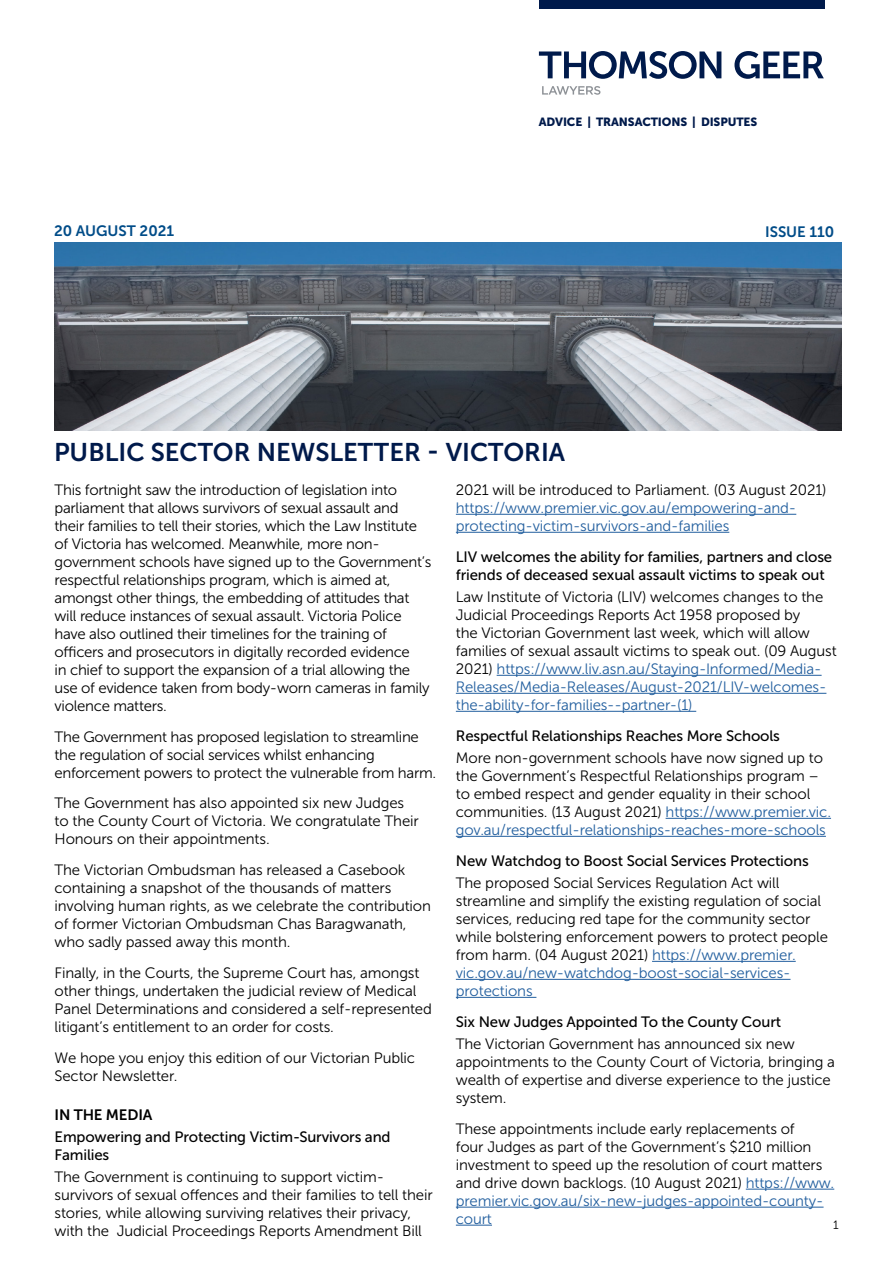
<style>
.page{position:relative;width:893px;height:1263px;background:#fff}
.page>*{position:absolute;margin:0;border:0;box-sizing:border-box;transform-origin:0 0}
.t1{font:25.5px "Museo Sans 700";color:#001a4b}
.t2{font:15px/18px "Museo Sans 300";letter-spacing:-.01em;color:#000}
.t3{font:15px/18px "Museo Sans 500";letter-spacing:-.01em;color:#000}
.t4{font:15px/18px "Museo Sans 300";letter-spacing:-.01em;color:#215e9e}
.t5{font:15px "Museo Sans 700";color:#004c88}
.t6{font:15px "Museo Sans 700";letter-spacing:-.01em;color:#000}
.t7{font:12px "Museo Sans 300";color:#000}
.t8{font:11.85px "Museo Sans 900";letter-spacing:-.01em;color:#001a4b}
.s1{color:#215e9e}
</style>
<div class="page">
<img style="left:54px;top:242px;width:788px;height:189px">
<svg style="left:539px;top:51px;width:285px;height:28px"></svg>
<svg style="left:542px;top:86px;width:58px;height:9px"></svg>
<div style="left:539px;top:0;width:285px;height:8px;background:#001a4b"></div>
<hr style="left:456px;top:514px;width:340px;height:1px;background:#215e9e">
<hr style="left:456px;top:532px;width:273px;height:1px;background:#215e9e">
<hr style="left:497px;top:675px;width:325px;height:1px;background:#215e9e">
<hr style="left:456px;top:693px;width:370px;height:1px;background:#215e9e">
<hr style="left:456px;top:711px;width:240px;height:1px;background:#215e9e">
<hr style="left:666px;top:818px;width:165px;height:1px;background:#215e9e">
<hr style="left:456px;top:836px;width:370px;height:1px;background:#215e9e">
<hr style="left:652px;top:961px;width:144px;height:1px;background:#215e9e">
<hr style="left:456px;top:979px;width:334px;height:1px;background:#215e9e">
<hr style="left:456px;top:997px;width:80px;height:1px;background:#215e9e">
<hr style="left:746px;top:1189px;width:88px;height:1px;background:#215e9e">
<hr style="left:456px;top:1207px;width:367px;height:1px;background:#215e9e">
<hr style="left:456px;top:1225px;width:36px;height:1px;background:#215e9e">
<p class="t8" style="left:539px;top:115px;width:220px">ADVICE | TRANSACTIONS | DISPUTES</p>
<p class="t5" style="left:54px;top:222px;width:122px">20 AUGUST 2021</p>
<p class="t5" style="left:765px;top:223px;width:71px">ISSUE 110</p>
<h1 class="t1" style="left:54px;top:438px;width:513px">PUBLIC SECTOR NEWSLETTER - VICTORIA</h1>
<p class="t2" style="left:55px;top:481px;width:378px">This fortnight saw the introduction of legislation into parliament that allows survivors of sexual assault and their families to tell their stories, which the Law Institute of Victoria has welcomed. Meanwhile, more non&shy;government schools have signed up to the Government’s respectful relationships program, which is aimed at, amongst other things, the embedding of attitudes that will reduce instances of sexual assault. Victoria Police have also outlined their timelines for the training of officers and prosecutors in digitally recorded evidence<br>in chief to support the expansion of a trial allowing the use of evidence taken from body-worn cameras in family violence matters.</p>
<p class="t2" style="left:55px;top:727px;width:383px">The Government has proposed legislation to streamline the regulation of social services whilst enhancing enforcement powers to protect the vulnerable from harm.</p>
<p class="t2" style="left:55px;top:794px;width:366px">The Government has also appointed six new Judges to the County Court of Victoria. We congratulate Their<br>Honours on their appointments.</p>
<p class="t2" style="left:55px;top:861px;width:378px">The Victorian Ombudsman has released a Casebook containing a snapshot of the thousands of matters involving human rights, as we celebrate the contribution of former Victorian Ombudsman Chas Baragwanath, who sadly passed away this month.</p>
<p class="t2" style="left:55px;top:964px;width:379px">Finally, in the Courts, the Supreme Court has, amongst other things, undertaken the judicial review of Medical Panel Determinations and considered a self-represented litigant’s entitlement to an order for costs.</p>
<p class="t2" style="left:55px;top:1048px;width:362px">We hope you enjoy this edition of our Victorian Public<br>Sector Newsletter.</p>
<p class="t6" style="left:55px;top:1106px;width:99px">IN THE MEDIA</p>
<p class="t3" style="left:55px;top:1128px;width:338px">Empowering and Protecting Victim-Survivors and<br>Families</p>
<p class="t2" style="left:55px;top:1168px;width:380px">The Government is continuing to support victim&shy;survivors of sexual offences and their families to tell their stories, while allowing surviving relatives their privacy, with the Judicial Proceedings Reports Amendment Bill</p>
<p class="t2" style="left:456px;top:481px;width:372px">2021 will be introduced to Parliament. (03 August 2021)</p>
<p class="t4" style="left:456px;top:499px;width:342px">https://www.premier.vic.gov.au/empowering-and&shy;protecting-victim-survivors-and-families</p>
<p class="t3" style="left:456px;top:547px;width:378px">LIV welcomes the ability for families, partners and close friends of deceased sexual assault victims to speak out</p>
<p class="t2" style="left:456px;top:588px;width:382px">Law Institute of Victoria (LIV) welcomes changes to the Judicial Proceedings Reports Act 1958 proposed by<br>the Victorian Government last week, which will allow families of sexual assault victims to speak out. (09 August 2021) <span class="s1">https://www.liv.asn.au/Staying-Informed/Media-Releases/Media-Releases/August-2021/LIV-welcomes&shy;the-ability-for-families--partner-(1)</span></p>
<p class="t3" style="left:456px;top:726px;width:326px">Respectful Relationships Reaches More Schools</p>
<p class="t2" style="left:456px;top:749px;width:377px">More non-government schools have now signed up to the Government’s Respectful Relationships program – to embed respect and gender equality in their school communities. (13 August 2021) <span class="s1">https://www.premier.vic. gov.au/respectful-relationships-reaches-more-schools</span></p>
<p class="t3" style="left:456px;top:851px;width:354px">New Watchdog to Boost Social Services Protections</p>
<p class="t2" style="left:456px;top:874px;width:374px">The proposed Social Services Regulation Act will streamline and simplify the existing regulation of social services, reducing red tape for the community sector while bolstering enforcement powers to protect people from harm. (04 August 2021) <span class="s1">https://www.premier. vic.gov.au/new-watchdog-boost-social-services&shy;protections</span></p>
<p class="t3" style="left:456px;top:1012px;width:327px">Six New Judges Appointed To the County Court</p>
<p class="t2" style="left:456px;top:1035px;width:381px">The Victorian Government has announced six new appointments to the County Court of Victoria, bringing a wealth of expertise and diverse experience to the justice system.</p>
<p class="t2" style="left:456px;top:1119px;width:380px">These appointments include early replacements of<br>four Judges as part of the Government’s $210 million investment to speed up the resolution of court matters and drive down backlogs. (10 August 2021) <span class="s1">https://www. premier.vic.gov.au/six-new-judges-appointed-county&shy;court</span></p>
<p class="t7" style="left:833px;top:1219px;width:7px">1</p>
</div>
